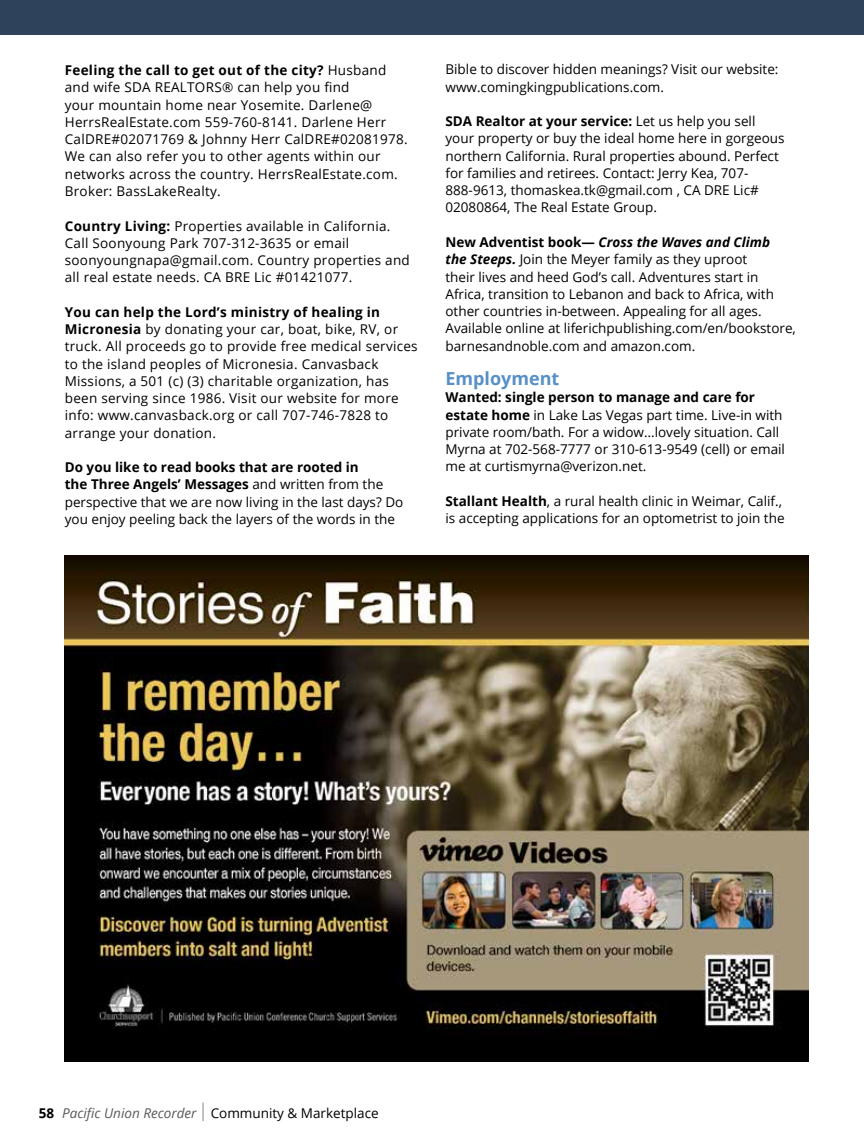
<style>
.page{position:relative;width:864px;height:1148px;background:#fff}
.page>*{position:absolute;margin:0;border:0;box-sizing:border-box;transform-origin:0 0}
.t1{font:700 18px "Open Sans";color:#5790c6}
.t2{font:13.5px/17.2px "Open Sans";color:#000}
.t3{font:13.5px/17.2px "Open Sans";letter-spacing:.02em;color:#000}
.s1{font-weight:700}
.s2{font-weight:700;font-style:italic}
.s3{font-style:italic;color:#58595b}
.s4{font-weight:300;font-size:25.65px;color:#58595b}
</style>
<div class="page">
<div style="left:0;top:0;width:864px;height:35px;background:#2e425b"></div>
<img style="left:65px;top:555px;width:744px;height:506px">
<p class="t3" style="left:65px;top:61px;width:344px"><span class="s1">Feeling the call to get out of the city?</span> Husband and wife SDA REALTORS® can help you find<br>your mountain home near Yosemite. Darlene@ HerrsRealEstate.com 559-760-8141. Darlene Herr CalDRE#02071769 &amp; Johnny Herr CalDRE#02081978.<br>We can also refer you to other agents within our networks across the country. HerrsRealEstate.com.<br>Broker: BassLakeRealty.</p>
<p class="t3" style="left:65px;top:217px;width:347px"><span class="s1">Country Living:</span> Properties available in California.<br>Call Soonyoung Park 707-312-3635 or email soonyoungnapa@gmail.com. Country properties and all real estate needs. CA BRE Lic #01421077.</p>
<p class="t3" style="left:65px;top:303px;width:354px"><span class="s1">You can help the Lord’s ministry of healing in Micronesia</span> by donating your car, boat, bike, RV, or truck. All proceeds go to provide free medical services to the island peoples of Micronesia. Canvasback Missions, a 501 (c) (3) charitable organization, has been serving since 1986. Visit our website for more info: www.canvasback.org or call 707-746-7828 to arrange your donation.</p>
<p class="t2" style="left:65px;top:458px;width:340px"><span class="s1">Do you like to read books that are rooted in<br>the Three Angels’ Messages</span> and written from the perspective that we are now living in the last days? Do you enjoy peeling back the layers of the words in the</p>
<p class="t2" style="left:446px;top:61px;width:335px">Bible to discover hidden meanings? Visit our website: www.comingkingpublications.com.</p>
<p class="t2" style="left:446px;top:112px;width:341px"><span class="s1">SDA Realtor at your service:</span> Let us help you sell your property or buy the ideal home here in gorgeous northern California. Rural properties abound. Perfect for families and retirees. Contact: Jerry Kea, 707- 888-9613, thomaskea.tk@gmail.com , CA DRE Lic# 02080864, The Real Estate Group.</p>
<p class="t2" style="left:446px;top:233px;width:352px"><span class="s1">New Adventist book—</span> <span class="s2">Cross the Waves and Climb<br>the Steeps.</span> Join the Meyer family as they uproot<br>their lives and heed God’s call. Adventures start in Africa, transition to Lebanon and back to Africa, with other countries in-between. Appealing for all ages.<br>Available online at liferichpublishing.com/en/bookstore, barnesandnoble.com and amazon.com.</p>
<h1 class="t1" style="left:446px;top:366px;width:115px">Employment</h1>
<p class="t2" style="left:446px;top:388px;width:341px"><span class="s1">Wanted: single person to manage and care for estate home</span> in Lake Las Vegas part time. Live-in with private room/bath. For a widow…lovely situation. Call Myrna at 702-568-7777 or 310-613-9549 (cell) or email me at curtismyrna@verizon.net.</p>
<p class="t2" style="left:446px;top:492px;width:341px"><span class="s1">Stallant Health</span>, a rural health clinic in Weimar, Calif., is accepting applications for an optometrist to join the</p>
<p class="t2" style="left:39px;top:1104px;width:341px"><span class="s1">58</span> <span class="s3">Pacific Union Recorder</span> <span class="s4">I</span> Community &amp; Marketplace</p>
</div>
